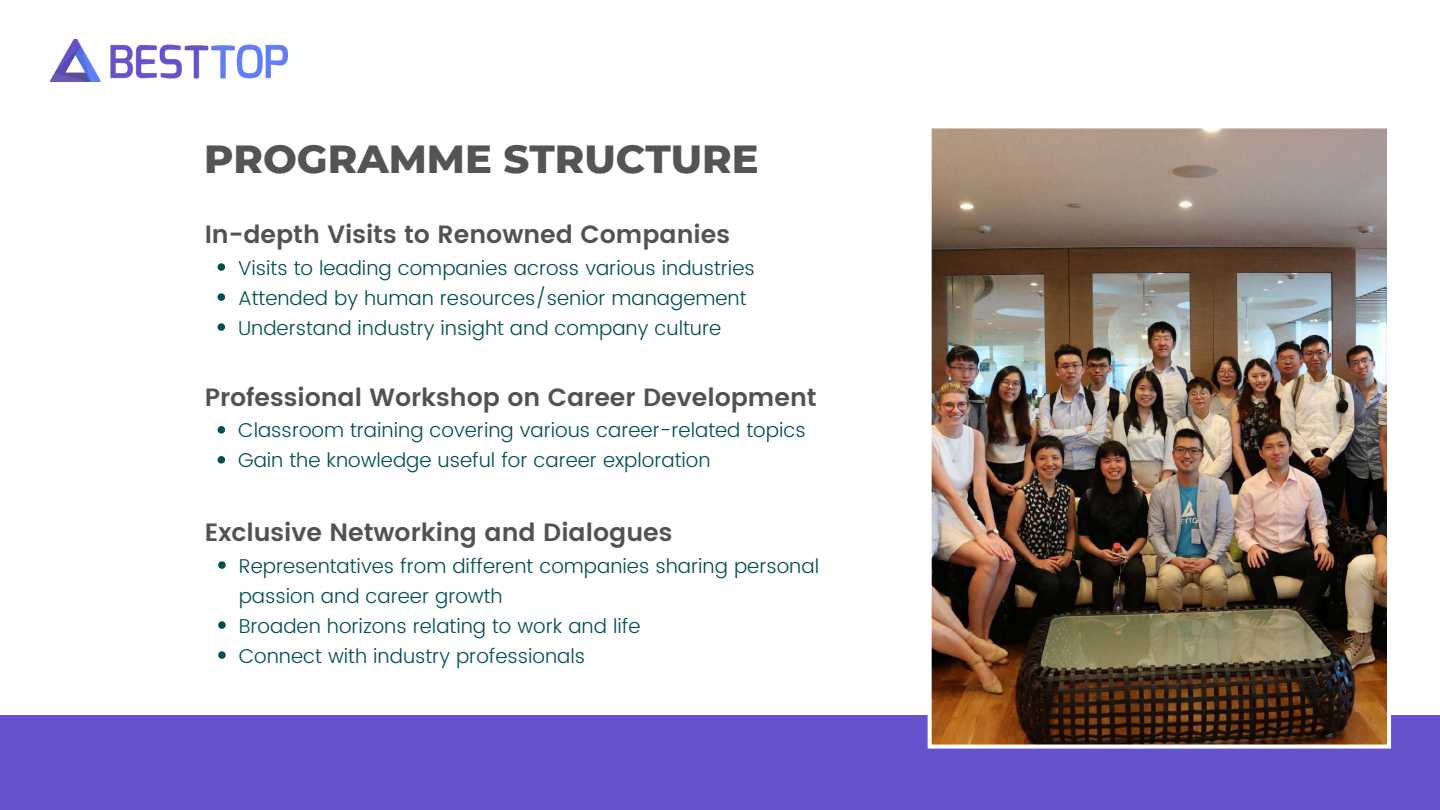
<style>
.page{position:relative;width:1440px;height:810px;background:#fff}
.page>*{position:absolute;margin:0;border:0;box-sizing:border-box;transform-origin:0 0}
.t1{font:800 40px "Montserrat";color:#545454}
.t2{font:600 25px "Poppins";color:#525252}
.t3{font:300 20px/30px "Poppins";color:#01504e}
</style>
<div class="page">
<div style="left:0;top:715px;width:1440px;height:95px;background:#6453cc"></div>
<img style="left:928px;top:128px;width:463px;height:621px">
<svg style="left:218px;top:561px;width:8px;height:8px"></svg>
<svg style="left:218px;top:621px;width:8px;height:8px"></svg>
<svg style="left:218px;top:651px;width:8px;height:8px"></svg>
<svg style="left:218px;top:426px;width:7px;height:8px"></svg>
<svg style="left:218px;top:456px;width:7px;height:8px"></svg>
<svg style="left:218px;top:263px;width:7px;height:8px"></svg>
<svg style="left:218px;top:293px;width:7px;height:8px"></svg>
<svg style="left:218px;top:323px;width:7px;height:8px"></svg>
<img style="left:51px;top:40px;width:236px;height:41px">
<h1 class="t1" style="left:204px;top:135px;width:556px">PROGRAMME STRUCTURE</h1>
<p class="t2" style="left:205px;top:220px;width:527px">In-depth Visits to Renowned Companies</p>
<p class="t3" style="left:238px;top:253px;width:518px">Visits to leading companies across various industries<br>Attended by human resources/senior management<br>Understand industry insight and company culture</p>
<p class="t2" style="left:205px;top:383px;width:613px">Professional Workshop on Career Development</p>
<p class="t3" style="left:238px;top:415px;width:569px">Classroom training covering various career-related topics<br>Gain the knowledge useful for career exploration</p>
<p class="t2" style="left:205px;top:518px;width:469px">Exclusive Networking and Dialogues</p>
<p class="t3" style="left:239px;top:551px;width:582px">Representatives from different companies sharing personal passion and career growth<br>Broaden horizons relating to work and life<br>Connect with industry professionals</p>
</div>
